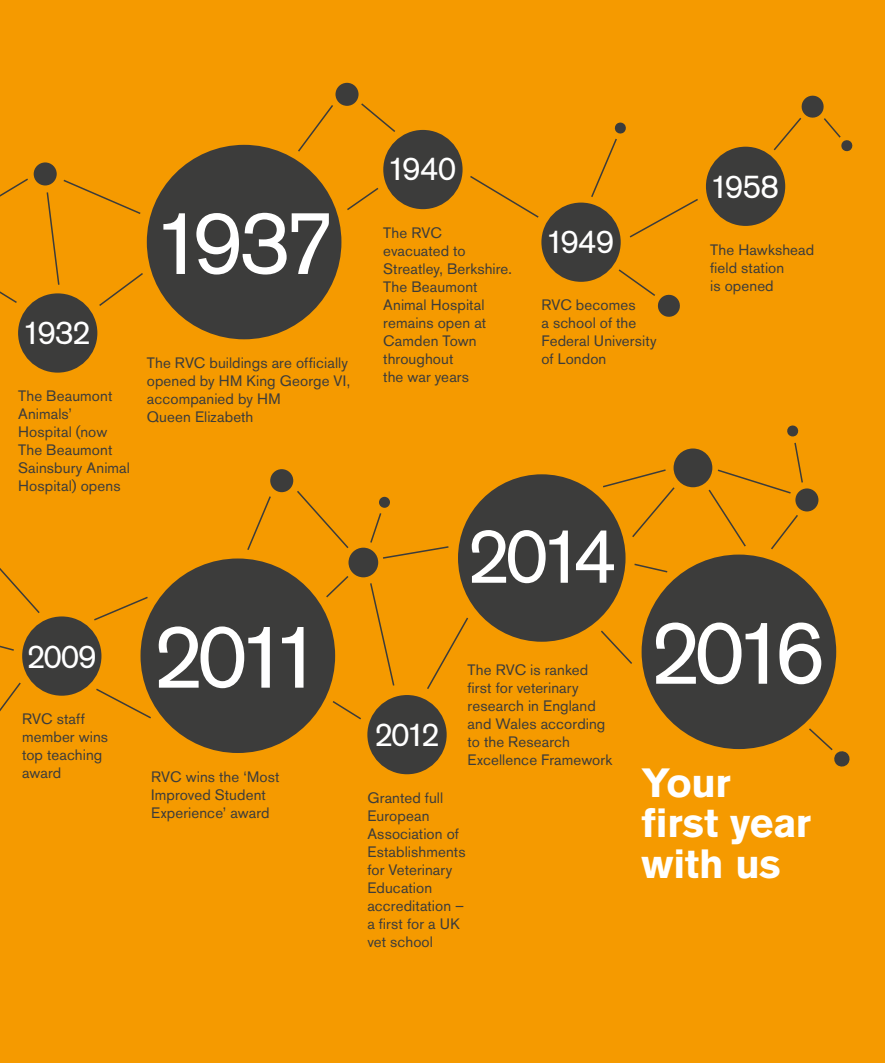
<style>
.page{position:relative;width:885px;height:1063px;background:#fff}
.page>*{position:absolute;margin:0;border:0;box-sizing:border-box;transform-origin:0 0}
.t1{font:90px "Akzidenz Grotesk Std";letter-spacing:-.12em;color:#fff}
.t2{font:77.4px "Akzidenz Grotesk Std";color:#fff}
.t3{font:700 40.5px/40.5px "Akzidenz Grotesk Std";letter-spacing:-.01em;color:#fff}
.t4{font:33px "Akzidenz Grotesk Std";letter-spacing:-.06em;color:#fff}
.t5{font:15px/18px "Akzidenz Grotesk Std";letter-spacing:.005em;color:#3c3c3b}
</style>
<div class="page">
<div style="left:0;top:0;width:884px;height:1063px;background:#f59a00"></div>
<div style="left:147px;top:145px;width:194px;height:194px;background:#3c3c3b;border-radius:50%"></div>
<div style="left:541px;top:203px;width:79px;height:79px;background:#3c3c3b;border-radius:50%"></div>
<div style="left:34px;top:162px;width:23px;height:23px;background:#3c3c3b;border-radius:50%"></div>
<div style="left:795px;top:488px;width:23px;height:23px;background:#3c3c3b;border-radius:50%"></div>
<div style="left:270px;top:469px;width:23px;height:23px;background:#3c3c3b;border-radius:50%"></div>
<div style="left:348px;top:548px;width:30px;height:29px;background:#3c3c3b;border-radius:50%"></div>
<div style="left:673px;top:449px;width:39px;height:38px;background:#3c3c3b;border-radius:50%"></div>
<div style="left:335px;top:83px;width:23px;height:23px;background:#3c3c3b;border-radius:50%"></div>
<div style="left:378px;top:497px;width:12px;height:11px;background:#3c3c3b;border-radius:50%"></div>
<div style="left:18px;top:293px;width:79px;height:80px;background:#3c3c3b;border-radius:50%"></div>
<div style="left:383px;top:130px;width:79px;height:79px;background:#3c3c3b;border-radius:50%"></div>
<div style="left:705px;top:147px;width:80px;height:79px;background:#3c3c3b;border-radius:50%"></div>
<div style="left:22px;top:616px;width:79px;height:80px;background:#3c3c3b;border-radius:50%"></div>
<div style="left:367px;top:695px;width:79px;height:79px;background:#3c3c3b;border-radius:50%"></div>
<div style="left:140px;top:559px;width:195px;height:194px;background:#3c3c3b;border-radius:50%"></div>
<div style="left:458px;top:474px;width:167px;height:168px;background:#3c3c3b;border-radius:50%"></div>
<div style="left:641px;top:555px;width:195px;height:194px;background:#3c3c3b;border-radius:50%"></div>
<svg style="left:0;top:291px;width:17px;height:12px"></svg>
<svg style="left:347px;top:187px;width:32px;height:23px"></svg>
<svg style="left:470px;top:176px;width:69px;height:42px"></svg>
<svg style="left:618px;top:269px;width:62px;height:48px"></svg>
<svg style="left:773px;top:95px;width:79px;height:57px"></svg>
<svg style="left:0;top:645px;width:14px;height:6px"></svg>
<svg style="left:332px;top:701px;width:29px;height:19px"></svg>
<svg style="left:0;top:178px;width:28px;height:19px"></svg>
<svg style="left:46px;top:178px;width:97px;height:130px"></svg>
<svg style="left:298px;top:105px;width:35px;height:47px"></svg>
<svg style="left:361px;top:103px;width:34px;height:29px"></svg>
<svg style="left:589px;top:122px;width:109px;height:117px"></svg>
<svg style="left:0;top:682px;width:21px;height:30px"></svg>
<svg style="left:297px;top:491px;width:52px;height:58px"></svg>
<svg style="left:247px;top:496px;width:24px;height:54px"></svg>
<svg style="left:427px;top:617px;width:42px;height:72px"></svg>
<svg style="left:369px;top:513px;width:80px;height:47px"></svg>
<svg style="left:326px;top:576px;width:23px;height:22px"></svg>
<svg style="left:370px;top:583px;width:25px;height:103px"></svg>
<svg style="left:809px;top:728px;width:41px;height:39px"></svg>
<svg style="left:707px;top:425px;width:96px;height:125px"></svg>
<svg style="left:0;top:568px;width:40px;height:45px"></svg>
<svg style="left:601px;top:630px;width:31px;height:34px"></svg>
<svg style="left:601px;top:468px;width:75px;height:71px"></svg>
<svg style="left:634px;top:563px;width:34px;height:10px"></svg>
<svg style="left:94px;top:596px;width:55px;height:26px"></svg>
<svg style="left:96px;top:687px;width:57px;height:32px"></svg>
<hr style="left:884px;top:0;width:1px;height:1063px;background:#3c3c3b">
<h1 class="t1" style="left:153px;top:189px;width:184px">1937</h1>
<h3 class="t4" style="left:22px;top:313px;width:70px">1932</h3>
<p class="t5" style="left:18px;top:387px;width:113px">The Beaumont<br>Animals’<br>Hospital (now<br>The Beaumont<br>Sainsbury Animal<br>Hospital) opens</p>
<p class="t5" style="left:147px;top:354px;width:205px">The RVC buildings are officially opened by HM King George VI, accompanied by HM<br>Queen Elizabeth</p>
<h3 class="t4" style="left:27px;top:637px;width:72px">2009</h3>
<p class="t5" style="left:22px;top:710px;width:87px">RVC staff member wins top teaching award</p>
<h1 class="t1" style="left:152px;top:603px;width:173px">2011</h1>
<p class="t5" style="left:151px;top:767px;width:130px">RVC wins the ‘Most<br>Improved Student<br>Experience’ award</p>
<h3 class="t4" style="left:387px;top:149px;width:71px">1940</h3>
<p class="t5" style="left:383px;top:224px;width:130px">The RVC<br>evacuated to<br>Streatley, Berkshire.<br>The Beaumont<br>Animal Hospital remains open at<br>Camden Town throughout<br>the war years</p>
<h3 class="t4" style="left:545px;top:222px;width:71px">1949</h3>
<p class="t5" style="left:541px;top:296px;width:117px">RVC becomes<br>a school of the<br>Federal University of London</p>
<h3 class="t4" style="left:709px;top:167px;width:71px">1958</h3>
<p class="t5" style="left:710px;top:240px;width:106px">The Hawkshead field station<br>is opened</p>
<h2 class="t2" style="left:466px;top:510px;width:153px">2014</h2>
<h3 class="t4" style="left:374px;top:715px;width:68px">2012</h3>
<p class="t5" style="left:467px;top:660px;width:146px">The RVC is ranked first for veterinary research in England and Wales according to the Research<br>Excellence Framework</p>
<p class="t5" style="left:367px;top:789px;width:100px">Granted full<br>European<br>Association of<br>Establishments for Veterinary<br>Education accreditation – a first for a UK vet school</p>
<h1 class="t1" style="left:649px;top:599px;width:179px">2016</h1>
<h3 class="t3" style="left:641px;top:763px;width:171px">Your first year with us</h3>
</div>
